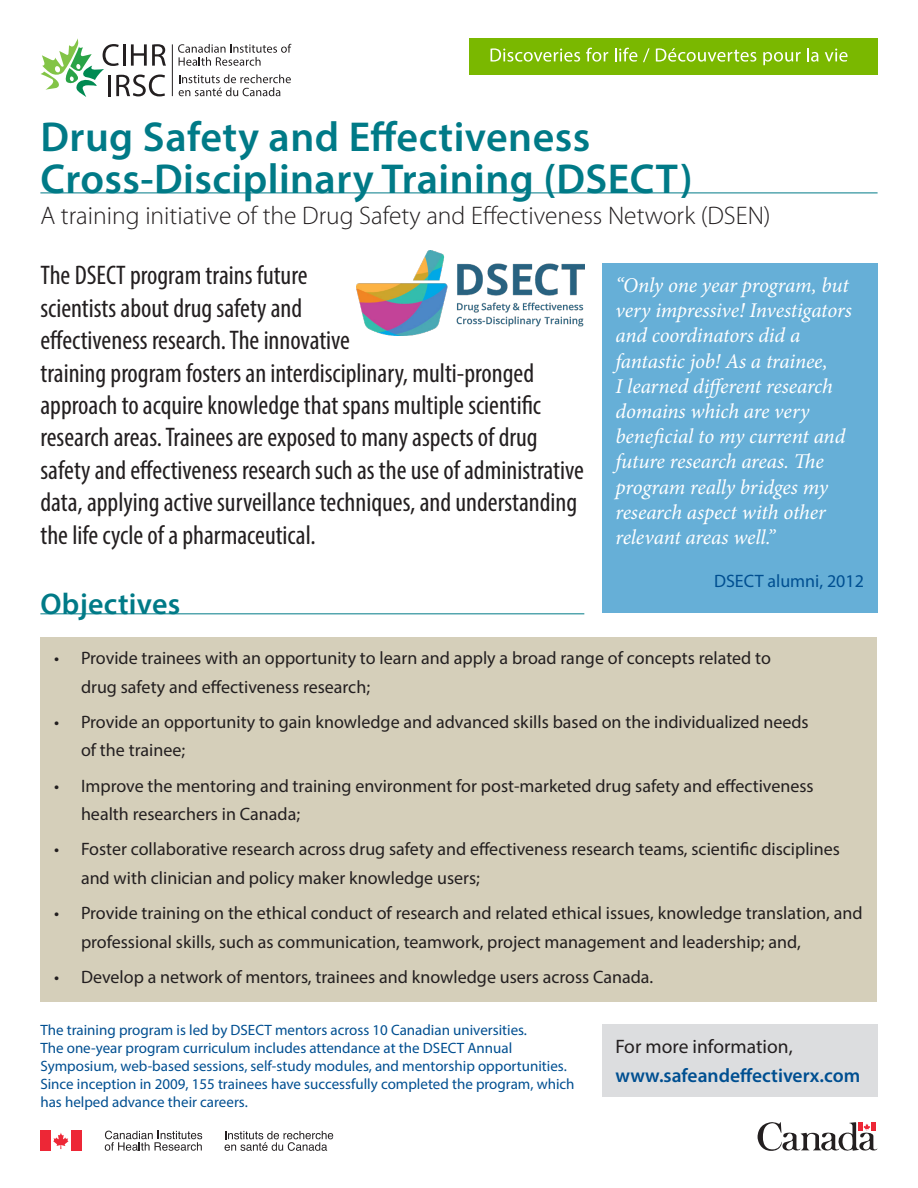
<style>
.page{position:relative;width:918px;height:1188px;background:#fff}
.page>*{position:absolute;margin:0;border:0;box-sizing:border-box;transform-origin:0 0}
.t1{font:600 42px/42px "Myriad Pro";letter-spacing:.01em;color:#007a87}
.t2{font:600 30px "Myriad Pro";letter-spacing:.01em;color:#007a87}
.t3{font:condensed 27px/32.4px "Myriad Pro";color:#231f20}
.t4{font:300 25.5px "Myriad Pro";color:#231f20}
.t5{font:italic 21px/25.2px "Minion Pro";letter-spacing:-.01em;color:#fff}
.t6{font:600 19.5px "Myriad Pro";color:#004f91}
.t7{font:19.5px "Myriad Pro";color:#231f20}
.t8{font:18px/28.5px "Myriad Pro";color:#231f20}
.t9{font:18px "Myriad Pro";color:#004f91}
.t10{font:15px/18px "Myriad Pro";color:#004f91}
</style>
<div class="page">
<div style="left:40px;top:1130px;width:11px;height:21px;background:#ed2736"></div>
<div style="left:71px;top:1130px;width:10px;height:21px;background:#ed2736"></div>
<svg style="left:53px;top:1133px;width:16px;height:16px"></svg>
<svg style="left:105px;top:1131px;width:97px;height:20px"></svg>
<svg style="left:225px;top:1131px;width:108px;height:20px"></svg>
<svg style="left:758px;top:1122px;width:119px;height:29px"></svg>
<img style="left:356px;top:250px;width:228px;height:86px">
<svg style="left:178px;top:44px;width:113px;height:22px"></svg>
<svg style="left:179px;top:74px;width:112px;height:22px"></svg>
<hr style="left:172px;top:44px;width:1px;height:52px;background:#231f20">
<svg style="left:40px;top:38px;width:126px;height:59px"></svg>
<div style="left:469px;top:38px;width:408px;height:37px;background:#7ab800"></div>
<svg style="left:491px;top:48px;width:89px;height:14px"></svg>
<svg style="left:586px;top:48px;width:22px;height:14px"></svg>
<svg style="left:615px;top:48px;width:22px;height:14px"></svg>
<svg style="left:643px;top:48px;width:7px;height:14px"></svg>
<svg style="left:656px;top:48px;width:100px;height:14px"></svg>
<svg style="left:763px;top:52px;width:38px;height:13px"></svg>
<svg style="left:807px;top:48px;width:11px;height:14px"></svg>
<svg style="left:825px;top:49px;width:23px;height:13px"></svg>
<hr style="left:40px;top:193px;width:838px;height:1px;background:#007a87">
<div style="left:40px;top:637px;width:837px;height:365px;background:#d5cfba"></div>
<hr style="left:40px;top:614px;width:544px;height:1px;background:#007a87">
<div style="left:602px;top:1024px;width:275px;height:73px;background:#dcdddf"></div>
<div style="left:602px;top:263px;width:275px;height:350px;background:#66afd7"></div>
<h1 class="t1" style="left:40px;top:114px;width:654px">Drug Safety and Effectiveness<br>Cross-Disciplinary Training (DSECT)</h1>
<p class="t4" style="left:40px;top:202px;width:732px">A training initiative of the Drug Safety and Effectiveness Network (DSEN)</p>
<p class="t3" style="left:40px;top:259px;width:545px">The DSECT program trains future<br>scientists about drug safety and<br>effectiveness research. The innovative<br>training program fosters an interdisciplinary, multi-pronged approach to acquire knowledge that spans multiple scientific research areas. Trainees are exposed to many aspects of drug safety and effectiveness research such as the use of administrative data, applying active surveillance techniques, and understanding the life cycle of a pharmaceutical.</p>
<h1 class="t2" style="left:40px;top:584px;width:141px">Objectives</h1>
<p class="t5" style="left:615px;top:273px;width:238px">“Only one year program, but very impressive! Investigators and coordinators did a fantastic job! As a trainee,<br>I learned different research domains which are very beneficial to my current and future research areas. The program really bridges my research aspect with other relevant areas well.”</p>
<p class="t9" style="left:714px;top:570px;width:151px">DSECT alumni, 2012</p>
<p class="t8" style="left:81px;top:644px;width:691px;text-indent:-27px">• Provide trainees with an opportunity to learn and apply a broad range of concepts related to drug safety and effectiveness research;</p>
<p class="t8" style="left:81px;top:707px;width:729px;text-indent:-27px">• Provide an opportunity to gain knowledge and advanced skills based on the individualized needs of the trainee;</p>
<p class="t8" style="left:81px;top:771px;width:734px;text-indent:-27px">• Improve the mentoring and training environment for post-marketed drug safety and effectiveness health researchers in Canada;</p>
<p class="t8" style="left:81px;top:835px;width:760px;text-indent:-27px">• Foster collaborative research across drug safety and effectiveness research teams, scientific disciplines and with clinician and policy maker knowledge users;</p>
<p class="t8" style="left:81px;top:899px;width:783px;text-indent:-27px">• Provide training on the ethical conduct of research and related ethical issues, knowledge translation, and professional skills, such as communication, teamwork, project management and leadership; and,</p>
<p class="t8" style="left:54px;top:962px;width:601px">• Develop a network of mentors, trainees and knowledge users across Canada.</p>
<p class="t10" style="left:40px;top:1021px;width:536px">The training program is led by DSECT mentors across 10 Canadian universities.<br>The one-year program curriculum includes attendance at the DSECT Annual Symposium, web-based sessions, self-study modules, and mentorship opportunities.<br>Since inception in 2009, 155 trainees have successfully completed the program, which has helped advance their careers.</p>
<p class="t7" style="left:615px;top:1034px;width:179px">For more information,</p>
<p class="t6" style="left:615px;top:1063px;width:246px">www.safeandeffectiverx.com</p>
</div>
